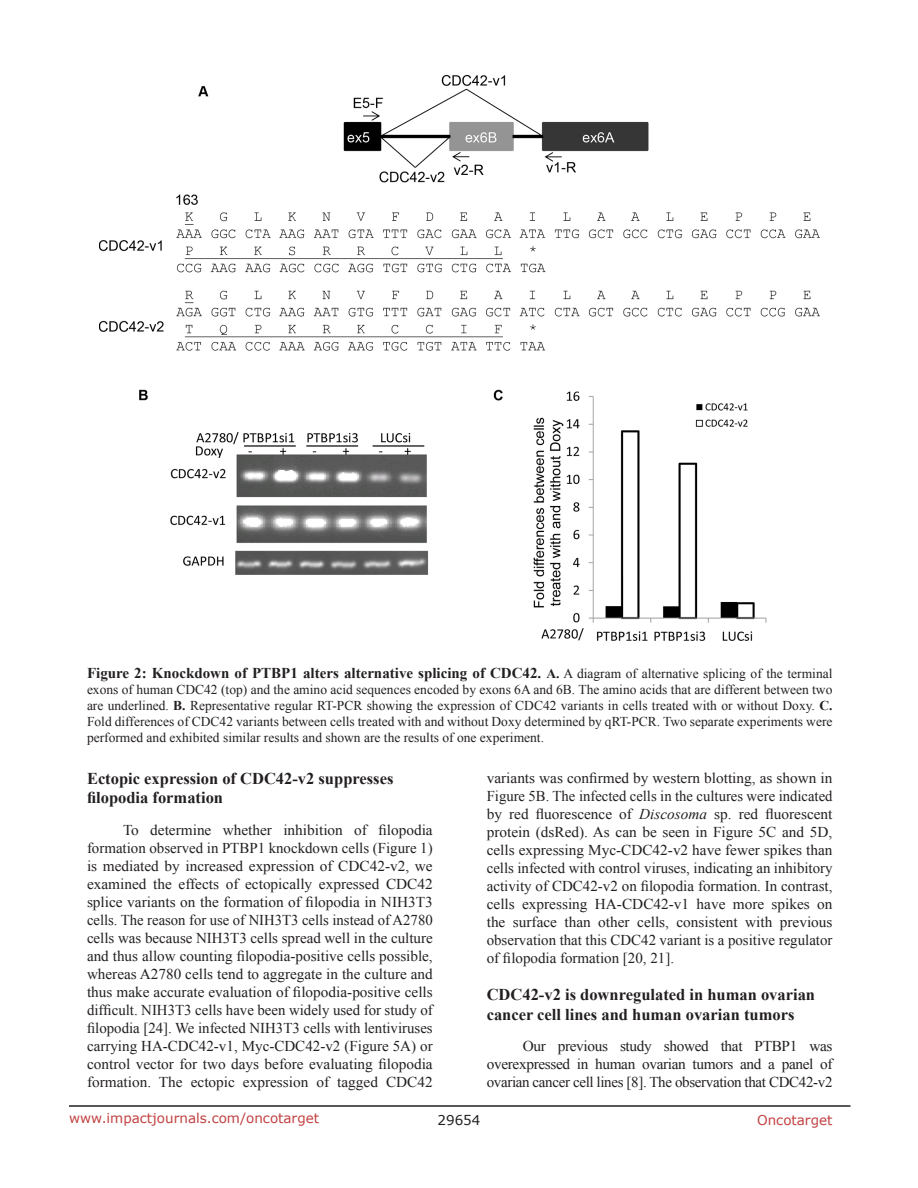
<style>
.page{position:relative;width:918px;height:1188px;background:#fff}
.page>*{position:absolute;margin:0;border:0;box-sizing:border-box;transform-origin:0 0}
.SubHeading{font:700 16.5px/19.8px "Times New Roman";color:#231f20}
.BodyText{font:15px/18px "Times New Roman";color:#231f20;text-align:justify}
.FigureText{font:700 15px "Times New Roman";color:#231f20}
.FigureText-2{font:13.5px/16.2px "Times New Roman";color:#231f20;text-align:justify}
.t1{font:13.5px "Verdana";color:#c24141}
.t2{font:13.5px "Verdana";color:#231f20}
.s1{font-size:13.5px}
.s2{font-weight:400;font-size:13.5px}
.s3{font-weight:700}
.s4{font-style:italic}
</style>
<div class="page">
<hr style="left:69px;top:1105px;width:781px;height:2px;background:#231f20">
<img style="left:100px;top:76px;width:719px;height:564px">
<p class="FigureText" style="left:87px;top:662px;width:747px">Figure 2: Knockdown of PTBP1 alters alternative splicing of CDC42. <span class="s1">A.</span> <span class="s2">A diagram of alternative splicing of the terminal</span></p>
<p class="FigureText-2" style="left:87px;top:681px;width:747px">exons of human CDC42 (top) and the amino acid sequences encoded by exons 6A and 6B. The amino acids that are different between two are underlined. <span class="s3">B.</span> Representative regular RT-PCR showing the expression of CDC42 variants in cells treated with or without Doxy. <span class="s3">C.<br></span>Fold differences of CDC42 variants between cells treated with and without Doxy determined by qRT-PCR. Two separate experiments were performed and exhibited similar results and shown are the results of one experiment.</p>
<p class="SubHeading" style="left:87px;top:768px;width:308px">Ectopic expression of CDC42-v2 suppresses filopodia formation</p>
<p class="BodyText" style="left:87px;top:821px;width:347px;text-indent:36px">To determine whether inhibition of filopodia formation observed in PTBP1 knockdown cells (Figure 1) is mediated by increased expression of CDC42-v2, we examined the effects of ectopically expressed CDC42 splice variants on the formation of filopodia in NIH3T3 cells. The reason for use of NIH3T3 cells instead of A2780 cells was because NIH3T3 cells spread well in the culture and thus allow counting filopodia-positive cells possible, whereas A2780 cells tend to aggregate in the culture and thus make accurate evaluation of filopodia-positive cells difficult. NIH3T3 cells have been widely used for study of filopodia [24]. We infected NIH3T3 cells with lentiviruses carrying HA-CDC42-v1, Myc-CDC42-v2 (Figure 5A) or control vector for two days before evaluating filopodia formation. The ectopic expression of tagged CDC42</p>
<p class="BodyText" style="left:487px;top:768px;width:347px">variants was confirmed by western blotting, as shown in Figure 5B. The infected cells in the cultures were indicated by red fluorescence of <span class="s4">Discosoma</span> sp. red fluorescent protein (dsRed). As can be seen in Figure 5C and 5D, cells expressing Myc-CDC42-v2 have fewer spikes than cells infected with control viruses, indicating an inhibitory activity of CDC42-v2 on filopodia formation. In contrast, cells expressing HA-CDC42-v1 have more spikes on the surface than other cells, consistent with previous observation that this CDC42 variant is a positive regulator of filopodia formation [20, 21].</p>
<p class="SubHeading" style="left:487px;top:984px;width:330px">CDC42-v2 is downregulated in human ovarian cancer cell lines and human ovarian tumors</p>
<p class="BodyText" style="left:487px;top:1037px;width:347px;text-indent:36px">Our previous study showed that PTBP1 was overexpressed in human ovarian tumors and a panel of ovarian cancer cell lines [8]. The observation that CDC42-v2</p>
<p class="t1" style="left:69px;top:1109px;width:252px">www.impactjournals.com/oncotarget</p>
<p class="t2" style="left:438px;top:1111px;width:44px">29654</p>
<p class="t1" style="left:757px;top:1111px;width:77px">Oncotarget</p>
</div>
